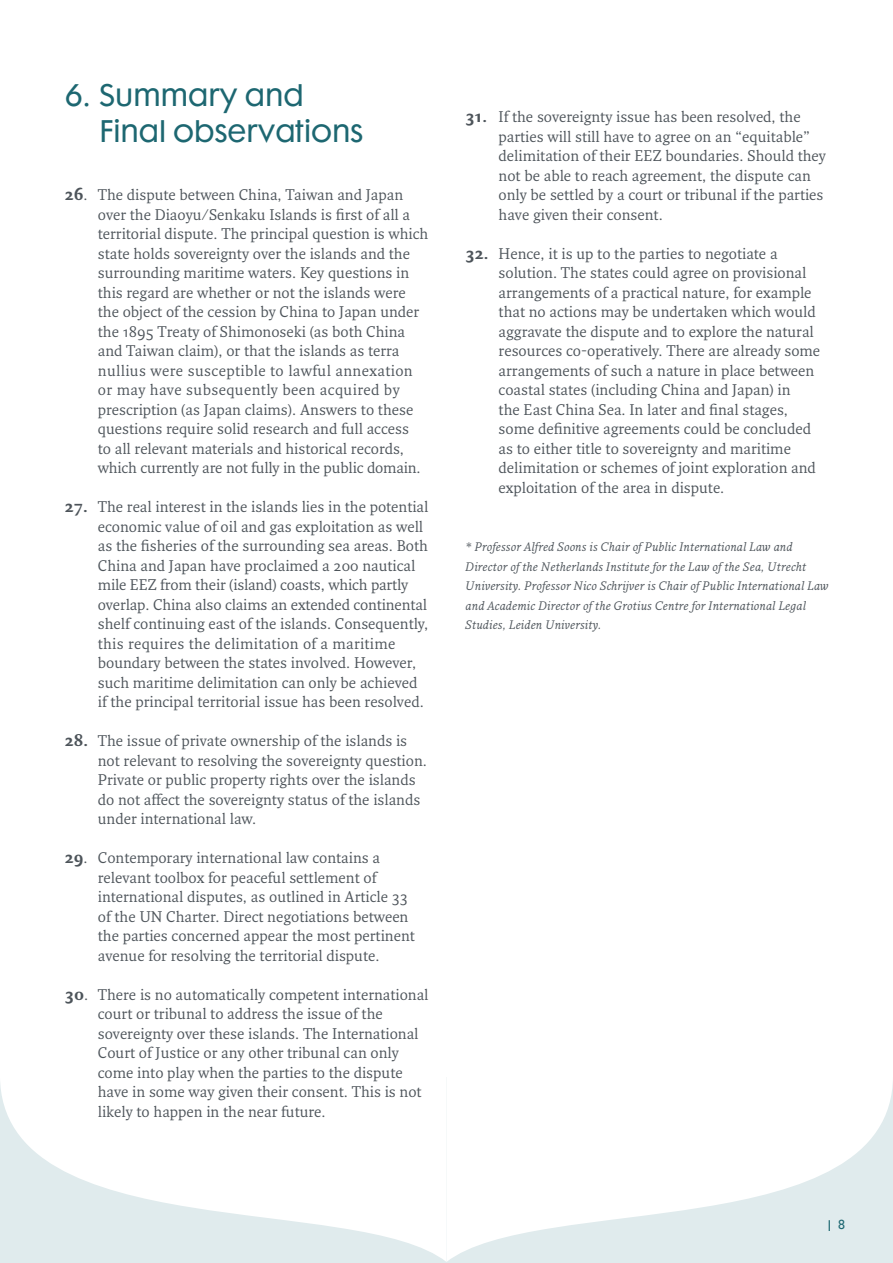
<style>
.page{position:relative;width:893px;height:1263px;background:#fff}
.page>*{position:absolute;margin:0;border:0;box-sizing:border-box;transform-origin:0 0}
.kop_bold{font:28.5px "Cg Futura Maxi";color:#1d6771}
.plattetekst{font:15px/19.5px "Fresco";color:#4d545a}
.t1{font:15px "Helvetica";color:#1d6771}
.onderschrift{font:italic 12px/19.5px "Fresco";color:#4d545a}
.s1{font-weight:700;font-size:16.5px}
.s2{font-family:"Cg Futura Maxi";font-size:12px}
</style>
<div class="page">
<svg style="left:446px;top:1084px;width:447px;height:178px"></svg>
<svg style="left:0;top:1084px;width:446px;height:178px"></svg>
<p class="kop_bold" style="left:65px;top:78px;width:240px">6. Summary and</p>
<p class="kop_bold" style="left:99px;top:114px;width:265px">Final observations</p>
<p class="plattetekst" style="left:98px;top:185px;width:332px;text-indent:-33px"><span class="s1">26</span>. The dispute between China, Taiwan and Japan over the Diaoyu/Senkaku Islands is first of all a territorial dispute. The principal question is which state holds sovereignty over the islands and the surrounding maritime waters. Key questions in this regard are whether or not the islands were the object of the cession by China to Japan under the 1895 Treaty of Shimonoseki (as both China and Taiwan claim), or that the islands as terra nullius were susceptible to lawful annexation or may have subsequently been acquired by prescription (as Japan claims). Answers to these questions require solid research and full access<br>to all relevant materials and historical records, which currently are not fully in the public domain.</p>
<p class="plattetekst" style="left:98px;top:497px;width:332px;text-indent:-33px"><span class="s1">27.</span> The real interest in the islands lies in the potential economic value of oil and gas exploitation as well as the fisheries of the surrounding sea areas. Both China and Japan have proclaimed a 200 nautical mile EEZ from their (island) coasts, which partly overlap. China also claims an extended continental shelf continuing east of the islands. Consequently, this requires the delimitation of a maritime boundary between the states involved. However, such maritime delimitation can only be achieved if the principal territorial issue has been resolved.</p>
<p class="plattetekst" style="left:98px;top:731px;width:331px;text-indent:-33px"><span class="s1">28.</span> The issue of private ownership of the islands is not relevant to resolving the sovereignty question.<br>Private or public property rights over the islands do not affect the sovereignty status of the islands under international law.</p>
<p class="plattetekst" style="left:98px;top:848px;width:318px;text-indent:-33px"><span class="s1">29</span>. Contemporary international law contains a relevant toolbox for peaceful settlement of international disputes, as outlined in Article 33 of the UN Charter. Direct negotiations between the parties concerned appear the most pertinent avenue for resolving the territorial dispute.</p>
<p class="plattetekst" style="left:98px;top:984px;width:332px;text-indent:-33px"><span class="s1">30</span>. There is no automatically competent international court or tribunal to address the issue of the sovereignty over these islands. The International Court of Justice or any other tribunal can only come into play when the parties to the dispute have in some way given their consent. This is not likely to happen in the near future.</p>
<p class="plattetekst" style="left:499px;top:107px;width:329px;text-indent:-33px"><span class="s1">31.</span> If the sovereignty issue has been resolved, the parties will still have to agree on an “equitable” delimitation of their EEZ boundaries. Should they not be able to reach agreement, the dispute can only be settled by a court or tribunal if the parties have given their consent.</p>
<p class="plattetekst" style="left:499px;top:243px;width:323px;text-indent:-33px"><span class="s1">32.</span> Hence, it is up to the parties to negotiate a solution. The states could agree on provisional arrangements of a practical nature, for example that no actions may be undertaken which would aggravate the dispute and to explore the natural resources co-operatively. There are already some arrangements of such a nature in place between coastal states (including China and Japan) in<br>the East China Sea. In later and final stages, some definitive agreements could be concluded as to either title to sovereignty and maritime delimitation or schemes of joint exploration and exploitation of the area in dispute.</p>
<p class="onderschrift" style="left:466px;top:537px;width:364px">* Professor Alfred Soons is Chair of Public International Law and Director of the Netherlands Institute for the Law of the Sea, Utrecht University. Professor Nico Schrijver is Chair of Public International Law and Academic Director of the Grotius Centre for International Legal Studies, Leiden University.</p>
<p class="t1" style="left:828px;top:1214px;width:19px">| <span class="s2">8</span></p>
</div>
